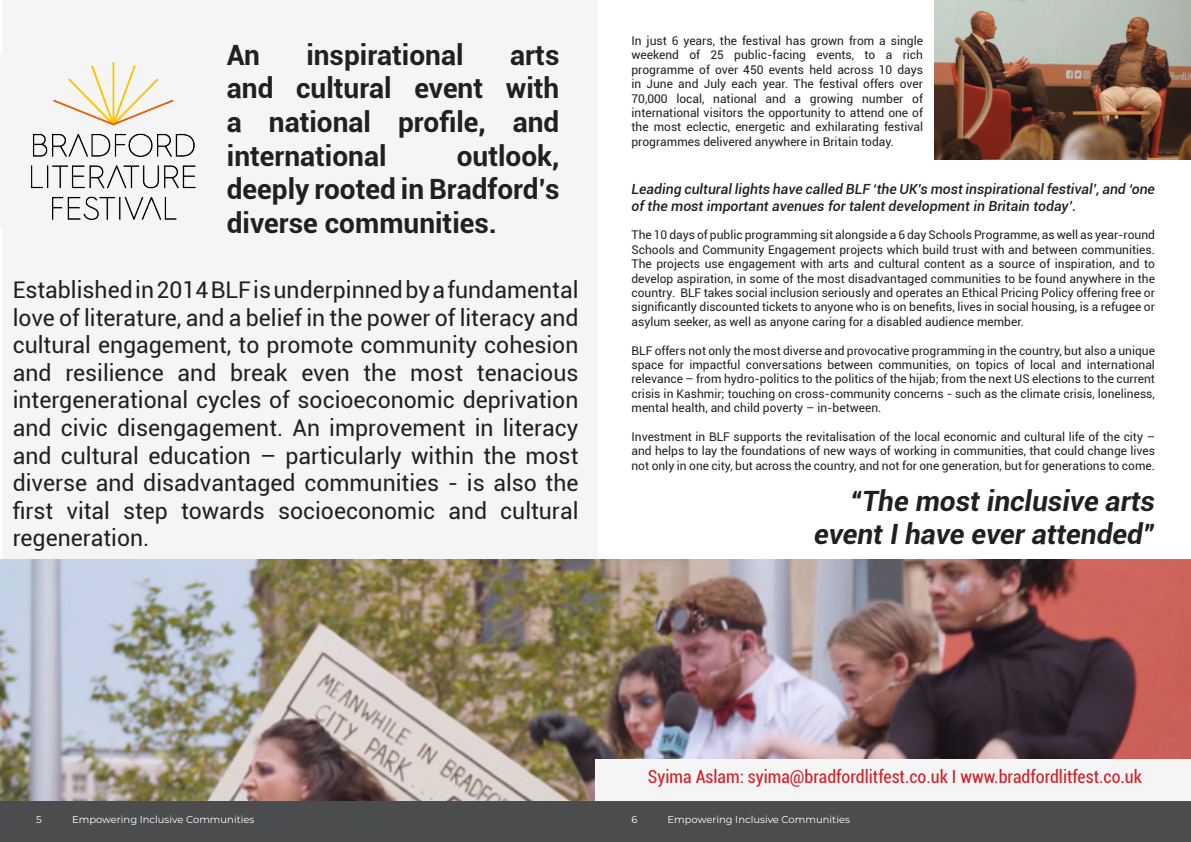
<style>
.page{position:relative;width:1191px;height:842px;background:#fff}
.page>*{position:absolute;margin:0;border:0;box-sizing:border-box;transform-origin:0 0}
.t1{font:700 28px/33.6px "Roboto";color:#231f20;text-align:justify}
.t2{font:italic 700 28px/33.6px "Roboto";color:#231f20;text-align:right}
.t3{font:23px/27.6px "Roboto";color:#231f20;text-align:justify}
.t4{font:condensed 18px "Roboto";color:#d1232a}
.t5{font:italic 500 14px/16.8px "Roboto";color:#231f20}
.t6{font:12px/14.4px "Roboto";color:#231f20;text-align:justify}
.t7{font:10px "Montserrat";color:#fff}
</style>
<div class="page">
<div style="left:0;top:801px;width:1191px;height:41px;background:#4b4c4d"></div>
<div style="left:2px;top:0;width:595px;height:801px;background:#f5f5f6"></div>
<img style="left:0;top:559px;width:1191px;height:242px">
<div style="left:595px;top:760px;width:596px;height:41px;background:#f5f5f6"></div>
<img style="left:31px;top:62px;width:165px;height:158px">
<img style="left:934px;top:0;width:257px;height:160px">
<p class="t1" style="left:227px;top:37px;width:34px">An</p>
<p class="t1" style="left:306px;top:37px;width:159px">inspirational</p>
<p class="t1" style="left:227px;top:37px;width:334px;text-indent:283px">arts and cultural event with a national profile, and international</p>
<p class="t1" style="left:227px;top:138px;width:334px;text-indent:230px">outlook, deeply rooted in Bradford’s diverse communities.</p>
<p class="t3" style="left:13px;top:275px;width:567px">Established in 2014 BLF is underpinned by a fundamental love of literature, and a belief in the power of literacy and cultural engagement, to promote community cohesion and resilience and break even the most tenacious intergenerational cycles of socioeconomic deprivation and civic disengagement. An improvement in literacy and cultural education – particularly within the most diverse and disadvantaged communities - is also the first vital step towards socioeconomic and cultural regeneration.</p>
<p class="t6" style="left:631px;top:33px;width:293px">In just 6 years, the festival has grown from a single weekend of 25 public-facing events, to a rich programme of over 450 events held across 10 days in June and July each year. The festival offers over 70,000 local, national and a growing number of international visitors the opportunity to attend one of the most eclectic, energetic and exhilarating festival programmes delivered anywhere in Britain today.</p>
<p class="t5" style="left:631px;top:180px;width:525px">Leading cultural lights have called BLF ‘the UK’s most inspirational festival’, and ‘one of the most important avenues for talent development in Britain today’.</p>
<p class="t6" style="left:631px;top:227px;width:525px">The 10 days of public programming sit alongside a 6 day Schools Programme, as well as year-round Schools and Community Engagement projects which build trust with and between communities.<br>The projects use engagement with arts and cultural content as a source of inspiration, and to develop aspiration, in some of the most disadvantaged communities to be found anywhere in the country. BLF takes social inclusion seriously and operates an Ethical Pricing Policy offering free or significantly discounted tickets to anyone who is on benefits, lives in social housing, is a refugee or asylum seeker, as well as anyone caring for a disabled audience member.</p>
<p class="t6" style="left:631px;top:343px;width:525px">BLF offers not only the most diverse and provocative programming in the country, but also a unique space for impactful conversations between communities, on topics of local and international relevance – from hydro-politics to the politics of the hijab; from the next US elections to the current crisis in Kashmir; touching on cross-community concerns - such as the climate crisis, loneliness, mental health, and child poverty – in-between.</p>
<p class="t6" style="left:631px;top:429px;width:525px">Investment in BLF supports the revitalisation of the local economic and cultural life of the city – and helps to lay the foundations of new ways of working in communities, that could change lives not only in one city, but across the country, and not for one generation, but for generations to come.</p>
<p class="t2" style="left:814px;top:483px;width:342px">“The most inclusive arts event I have ever attended”</p>
<p class="t4" style="left:648px;top:764px;width:495px">Syima Aslam: syima@bradfordlitfest.co.uk I www.bradfordlitfest.co.uk</p>
<p class="t7" style="left:36px;top:812px;width:7px">5</p>
<p class="t7" style="left:72px;top:812px;width:184px">Empowering Inclusive Communities</p>
<p class="t7" style="left:631px;top:812px;width:8px">6</p>
<p class="t7" style="left:667px;top:812px;width:184px">Empowering Inclusive Communities</p>
</div>
